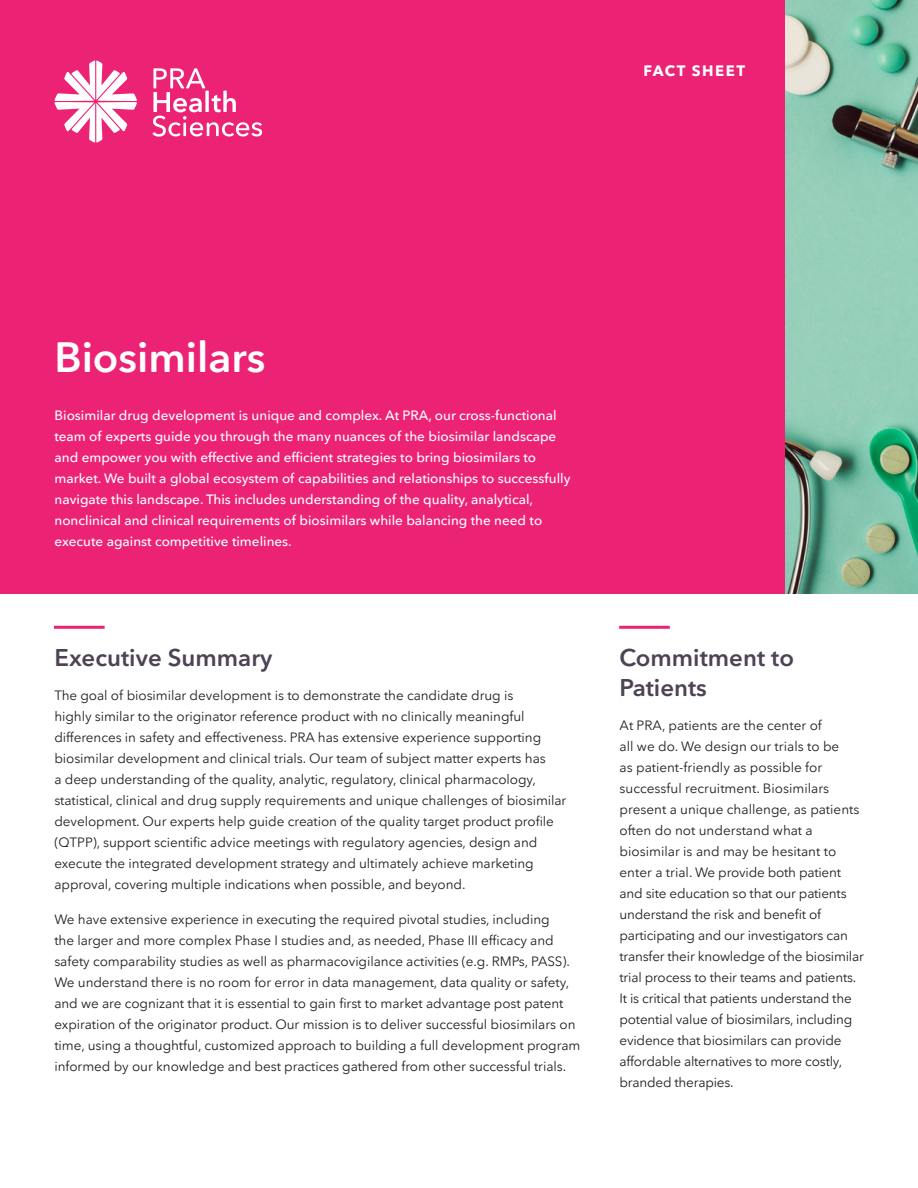
<style>
.page{position:relative;width:918px;height:1188px;background:#fff}
.page>*{position:absolute;margin:0;border:0;box-sizing:border-box;transform-origin:0 0}
.Document_title{font:600 42px "PRA Sans";color:#fff}
.Headline{font:600 24px/30px "PRA Sans";color:#4d4354}
.t1{font:700 15px "PRA Sans";letter-spacing:.1em;color:#fff}
.Body_text{font:13.5px/21px "PRA Sans";letter-spacing:-.005em;color:#231f20}
.Cover_body_text{font:500 13.5px/21px "PRA Sans";color:#fff}
</style>
<div class="page">
<div style="left:0;top:0;width:785px;height:594px;background:#ec2275"></div>
<svg style="left:54px;top:60px;width:83px;height:83px"></svg>
<svg style="left:153px;top:68px;width:109px;height:69px"></svg>
<hr style="left:54px;top:626px;width:51px;height:3px;background:#ec2275">
<hr style="left:619px;top:626px;width:51px;height:3px;background:#ec2275">
<img style="left:785px;top:0;width:133px;height:594px">
<p class="t1" style="left:643px;top:61px;width:103px">FACT SHEET</p>
<p class="Document_title" style="left:55px;top:332px;width:212px">Biosimilars</p>
<p class="Cover_body_text" style="left:55px;top:405px;width:517px">Biosimilar drug development is unique and complex. At PRA, our cross-functional team of experts guide you through the many nuances of the biosimilar landscape and empower you with effective and efficient strategies to bring biosimilars to market. We built a global ecosystem of capabilities and relationships to successfully navigate this landscape. This includes understanding of the quality, analytical, nonclinical and clinical requirements of biosimilars while balancing the need to execute against competitive timelines.</p>
<p class="Headline" style="left:54px;top:642px;width:220px">Executive Summary</p>
<p class="Body_text" style="left:54px;top:685px;width:514px">The goal of biosimilar development is to demonstrate the candidate drug is<br>highly similar to the originator reference product with no clinically meaningful differences in safety and effectiveness. PRA has extensive experience supporting biosimilar development and clinical trials. Our team of subject matter experts has<br>a deep understanding of the quality, analytic, regulatory, clinical pharmacology, statistical, clinical and drug supply requirements and unique challenges of biosimilar development. Our experts help guide creation of the quality target product profile (QTPP), support scientific advice meetings with regulatory agencies, design and execute the integrated development strategy and ultimately achieve marketing approval, covering multiple indications when possible, and beyond.</p>
<p class="Body_text" style="left:54px;top:908px;width:528px">We have extensive experience in executing the required pivotal studies, including<br>the larger and more complex Phase I studies and, as needed, Phase III efficacy and safety comparability studies as well as pharmacovigilance activities (e.g. RMPs, PASS).<br>We understand there is no room for error in data management, data quality or safety, and we are cognizant that it is essential to gain first to market advantage post patent expiration of the originator product. Our mission is to deliver successful biosimilars on time, using a thoughtful, customized approach to building a full development program informed by our knowledge and best practices gathered from other successful trials.</p>
<p class="Headline" style="left:620px;top:642px;width:176px">Commitment to<br>Patients</p>
<p class="Body_text" style="left:620px;top:715px;width:246px">At PRA, patients are the center of<br>all we do. We design our trials to be<br>as patient-friendly as possible for successful recruitment. Biosimilars present a unique challenge, as patients often do not understand what a biosimilar is and may be hesitant to enter a trial. We provide both patient and site education so that our patients understand the risk and benefit of participating and our investigators can transfer their knowledge of the biosimilar trial process to their teams and patients.<br>It is critical that patients understand the potential value of biosimilars, including evidence that biosimilars can provide affordable alternatives to more costly, branded therapies.</p>
</div>
